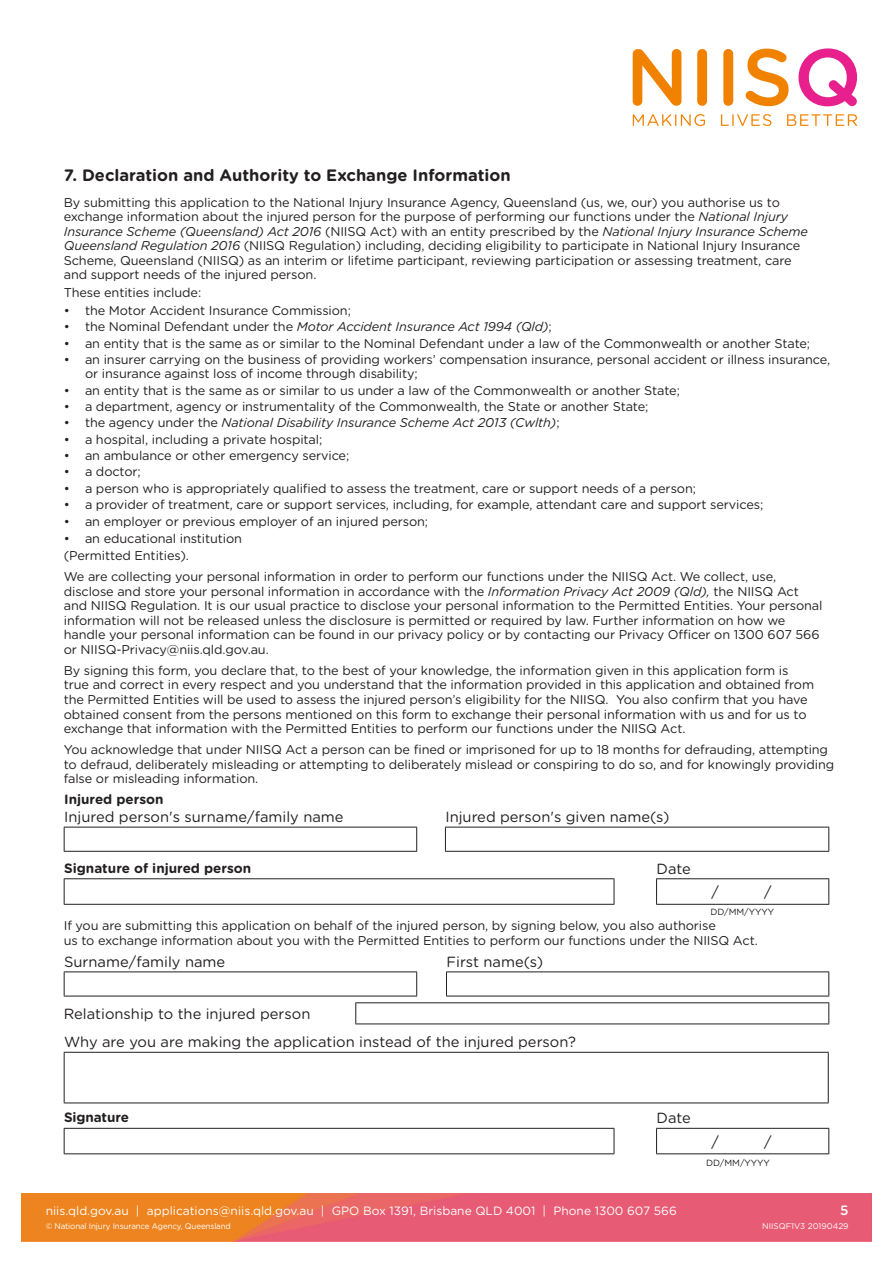
<style>
.page{position:relative;width:893px;height:1263px;background:#fff}
.page>*{position:absolute;margin:0;border:0;box-sizing:border-box;transform-origin:0 0}
.Sub_heading_lvl_3{font:700 16.5px "Gotham Rounded";color:#231f20}
.Form_Body_-_FINAL{font:14.7px "Gotham Rounded";color:#231f20}
.Date_lines{font:14.7px "Gotham Rounded";color:#231f20}
.Form_Body_-_FINAL-2{font:700 13.5px "Gotham Rounded";color:#231f20}
.Body_bullet{font:700 13.5px "Gotham Rounded";letter-spacing:-.01em;color:#231f20}
.t1{font:500 13.5px "Gotham Rounded";color:#fff}
.Body_copy{font:12.75px/14.5px "Gotham Rounded";letter-spacing:-.01em;color:#231f20}
.Form_Body_-_FINAL-3{font:12.75px/14.5px "Gotham Rounded";letter-spacing:-.01em;color:#231f20}
.Body_copy-2{font:italic 12.75px "Gotham Rounded";letter-spacing:-.01em;color:#231f20}
.t2{font:12px "Gotham Rounded";color:#fff}
.Subheading{font:9px "Gotham Rounded";letter-spacing:-.005em;color:#231f20}
.t3{font:8.25px "Gotham Rounded";letter-spacing:-.015em;color:#fff}
.s1{font-style:italic}
.s2{font-style:normal}
</style>
<div class="page">
<svg style="left:633px;top:49px;width:48px;height:57px"></svg>
<div style="left:697px;top:49px;width:10px;height:57px;background:#f08200;border-radius:5px"></div>
<div style="left:723px;top:49px;width:10px;height:57px;background:#f08200;border-radius:5px"></div>
<svg style="left:746px;top:49px;width:43px;height:57px"></svg>
<svg style="left:798px;top:48px;width:59px;height:58px"></svg>
<svg style="left:633px;top:114px;width:72px;height:12px"></svg>
<svg style="left:721px;top:114px;width:50px;height:12px"></svg>
<svg style="left:787px;top:114px;width:70px;height:12px"></svg>
<img style="left:21px;top:1194px;width:851px;height:48px">
<div style="left:21px;top:1202px;width:176px;height:24px;background:#ed8420"></div>
<hr style="left:445px;top:851px;width:384px;height:1px;background:#231f20">
<hr style="left:64px;top:851px;width:353px;height:1px;background:#231f20">
<svg style="left:64px;top:827px;width:765px;height:24px"></svg>
<hr style="left:64px;top:878px;width:550px;height:1px;background:#231f20">
<hr style="left:64px;top:904px;width:550px;height:1px;background:#231f20">
<hr style="left:656px;top:878px;width:173px;height:1px;background:#231f20">
<svg style="left:64px;top:879px;width:765px;height:25px"></svg>
<hr style="left:656px;top:904px;width:173px;height:1px;background:#231f20">
<hr style="left:446px;top:996px;width:383px;height:1px;background:#231f20">
<hr style="left:64px;top:971px;width:353px;height:1px;background:#231f20">
<hr style="left:446px;top:971px;width:383px;height:1px;background:#231f20">
<hr style="left:64px;top:996px;width:353px;height:1px;background:#231f20">
<svg style="left:64px;top:972px;width:765px;height:24px"></svg>
<hr style="left:355px;top:1002px;width:474px;height:1px;background:#231f20">
<svg style="left:355px;top:1003px;width:1px;height:20px"></svg>
<svg style="left:828px;top:1003px;width:1px;height:20px"></svg>
<hr style="left:355px;top:1023px;width:474px;height:1px;background:#231f20">
<hr style="left:64px;top:1053px;width:1px;height:49px;background:#231f20">
<hr style="left:64px;top:1102px;width:765px;height:1px;background:#231f20">
<hr style="left:64px;top:1052px;width:765px;height:1px;background:#231f20">
<hr style="left:828px;top:1053px;width:1px;height:49px;background:#231f20">
<svg style="left:64px;top:1128px;width:765px;height:26px"></svg>
<hr style="left:656px;top:1153px;width:173px;height:1px;background:#231f20">
<p class="Sub_heading_lvl_3" style="left:64px;top:163px;width:448px">7. Declaration and Authority to Exchange Information</p>
<p class="Body_copy" style="left:64px;top:194px;width:746px">By submitting this application to the National Injury Insurance Agency, Queensland (us, we, our) you authorise us to exchange information about the injured person for the purpose of performing our functions under the <span class="s1">National Injury Insurance Scheme (Queensland) Act 2016</span> (NIISQ Act) with an entity prescribed by the <span class="s1">National Injury Insurance Scheme Queensland Regulation 2016</span> (NIISQ Regulation) including, deciding eligibility to participate in National Injury Insurance Scheme, Queensland (NIISQ) as an interim or lifetime participant, reviewing participation or assessing treatment, care and support needs of the injured person.</p>
<p class="Body_copy" style="left:64px;top:285px;width:139px">These entities include:</p>
<p class="Body_copy" style="left:64px;top:302px;width:289px">• the Motor Accident Insurance Commission;</p>
<p class="Body_copy-2" style="left:64px;top:318px;width:489px"><span class="s2">• the Nominal Defendant under the</span> Motor Accident Insurance Act 1994 (Qld)<span class="s2">;</span></p>
<p class="Body_copy" style="left:64px;top:335px;width:748px">• an entity that is the same as or similar to the Nominal Defendant under a law of the Commonwealth or another State;</p>
<p class="Body_copy" style="left:85px;top:352px;width:747px;text-indent:-21px">• an insurer carrying on the business of providing workers’ compensation insurance, personal accident or illness insurance, or insurance against loss of income through disability;</p>
<p class="Body_copy" style="left:64px;top:382px;width:618px">• an entity that is the same as or similar to us under a law of the Commonwealth or another State;</p>
<p class="Body_copy" style="left:64px;top:399px;width:586px">• a department, agency or instrumentality of the Commonwealth, the State or another State;</p>
<p class="Body_copy-2" style="left:64px;top:414px;width:497px"><span class="s2">• the agency under the</span> National Disability Insurance Scheme Act 2013 (Cwlth)<span class="s2">;</span></p>
<p class="Body_copy" style="left:64px;top:431px;width:260px">• a hospital, including a private hospital;</p>
<p class="Body_copy" style="left:64px;top:448px;width:287px">• an ambulance or other emergency service;</p>
<p class="Body_copy" style="left:64px;top:464px;width:79px">• a doctor;</p>
<p class="Body_copy" style="left:64px;top:480px;width:634px">• a person who is appropriately qualified to assess the treatment, care or support needs of a person;</p>
<p class="Body_copy" style="left:64px;top:497px;width:701px">• a provider of treatment, care or support services, including, for example, attendant care and support services;</p>
<p class="Body_copy" style="left:64px;top:513px;width:366px">• an employer or previous employer of an injured person;</p>
<p class="Body_copy" style="left:64px;top:530px;width:180px">• an educational institution</p>
<p class="Body_copy" style="left:64px;top:548px;width:127px">(Permitted Entities).</p>
<p class="Body_copy" style="left:64px;top:569px;width:760px">We are collecting your personal information in order to perform our functions under the NIISQ Act. We collect, use, disclose and store your personal information in accordance with the <span class="s1">Information Privacy Act 2009 (Qld),</span> the NIISQ Act and NIISQ Regulation. It is our usual practice to disclose your personal information to the Permitted Entities. Your personal information will not be released unless the disclosure is permitted or required by law. Further information on how we handle your personal information can be found in our privacy policy or by contacting our Privacy Officer on 1300 607 566 or NIISQ-Privacy@niis.qld.gov.au.</p>
<p class="Body_copy" style="left:64px;top:662px;width:752px">By signing this form, you declare that, to the best of your knowledge, the information given in this application form is true and correct in every respect and you understand that the information provided in this application and obtained from the Permitted Entities will be used to assess the injured person’s eligibility for the NIISQ. You also confirm that you have obtained consent from the persons mentioned on this form to exchange their personal information with us and for us to exchange that information with the Permitted Entities to perform our functions under the NIISQ Act.</p>
<p class="Body_copy" style="left:64px;top:742px;width:772px">You acknowledge that under NIISQ Act a person can be fined or imprisoned for up to 18 months for defrauding, attempting to defraud, deliberately misleading or attempting to deliberately mislead or conspiring to do so, and for knowingly providing false or misleading information.</p>
<p class="Form_Body_-_FINAL-2" style="left:64px;top:789px;width:101px">Injured person</p>
<p class="Form_Body_-_FINAL" style="left:64px;top:807px;width:281px">Injured person's surname/family name</p>
<p class="Form_Body_-_FINAL" style="left:445px;top:807px;width:226px">Injured person's given name(s)</p>
<p class="Form_Body_-_FINAL-2" style="left:64px;top:858px;width:189px">Signature of injured person</p>
<p class="Form_Body_-_FINAL" style="left:657px;top:858px;width:36px">Date</p>
<p class="Date_lines" style="left:712px;top:882px;width:9px">/</p>
<p class="Date_lines" style="left:764px;top:882px;width:9px">/</p>
<p class="Form_Body_-_FINAL-3" style="left:64px;top:918px;width:695px">If you are submitting this application on behalf of the injured person, by signing below, you also authorise<br>us to exchange information about you with the Permitted Entities to perform our functions under the NIISQ Act.</p>
<p class="Form_Body_-_FINAL" style="left:64px;top:951px;width:163px">Surname/family name</p>
<p class="Form_Body_-_FINAL" style="left:446px;top:951px;width:98px">First name(s)</p>
<p class="Form_Body_-_FINAL" style="left:64px;top:1003px;width:248px">Relationship to the injured person</p>
<p class="Form_Body_-_FINAL" style="left:64px;top:1032px;width:513px">Why are you are making the application instead of the injured person?</p>
<p class="Subheading" style="left:710px;top:906px;width:65px">DD/MM/YYYY</p>
<p class="Body_bullet" style="left:64px;top:1107px;width:66px">Signature</p>
<p class="Form_Body_-_FINAL" style="left:657px;top:1108px;width:36px">Date</p>
<p class="t2" style="left:46px;top:1203px;width:633px">niis.qld.gov.au | applications@niis.qld.gov.au | GPO Box 1391, Brisbane QLD 4001 | Phone 1300 607 566</p>
<p class="Date_lines" style="left:712px;top:1132px;width:9px">/</p>
<p class="Date_lines" style="left:764px;top:1132px;width:9px">/</p>
<p class="Subheading" style="left:706px;top:1156px;width:65px">DD/MM/YYYY</p>
<p class="t1" style="left:840px;top:1201px;width:10px">5</p>
<p class="t3" style="left:46px;top:1220px;width:187px">© National Injury Insurance Agency, Queensland</p>
<p class="t3" style="left:762px;top:1220px;width:88px">NIISQF1V3 20190429</p>
</div>
